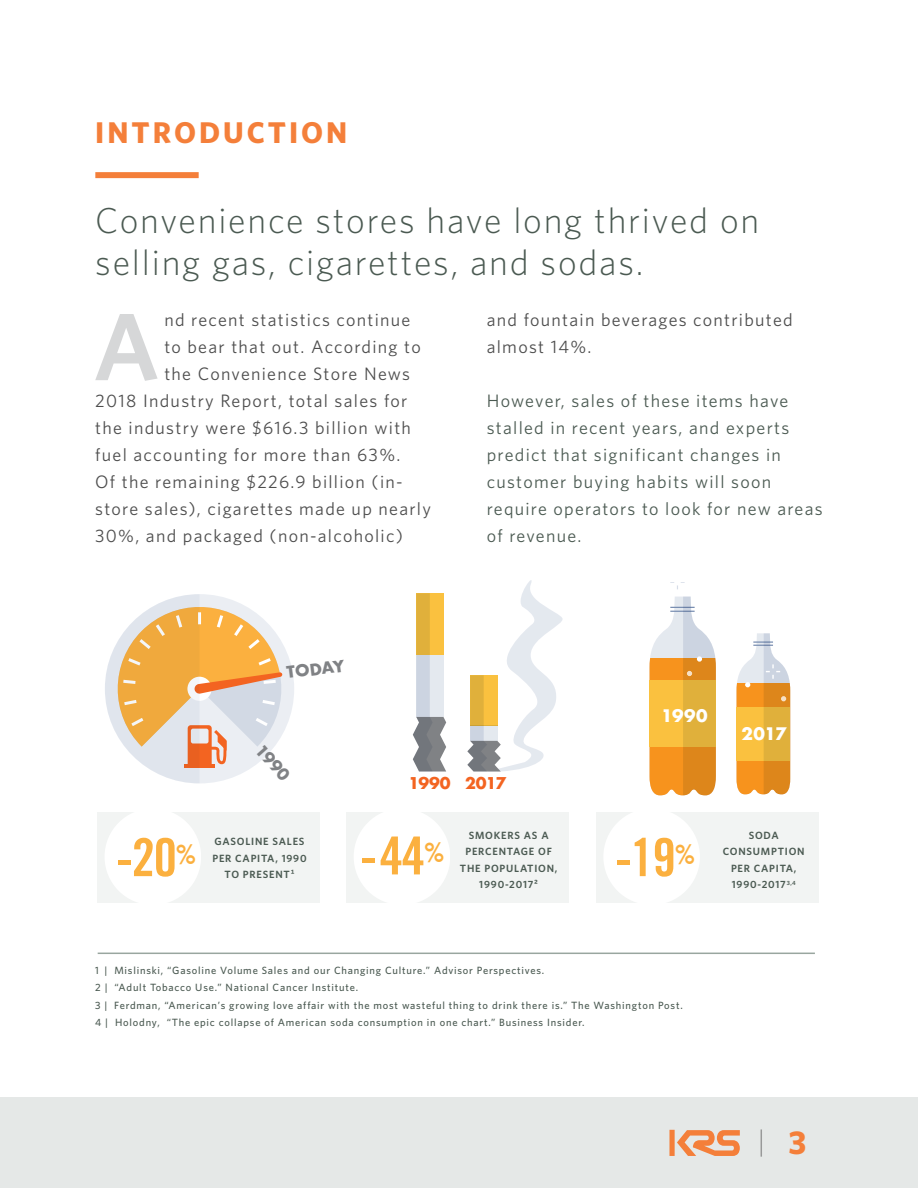
<style>
.page{position:relative;width:918px;height:1188px;background:#fff}
.page>*{position:absolute;margin:0;border:0;box-sizing:border-box;transform-origin:0 0}
.BODY_COPY{font:600 95.4px "Whitney";color:#d6d7d8}
.GRAPHIC__STATS{font:52.5px "Trade Gothic LT Bold Cond Twenty";color:#fbb03f}
.HIGHLIGHT__PHRASE{font:300 36px/42px "Whitney";letter-spacing:.05em;color:#4b5a52}
.t1{font:700 33px "Whitney";color:#f47f3a}
.CHAPTER_TITLE{font:700 30px "Whitney";letter-spacing:.1em;color:#f47f3a}
.BODY_COPY-2{font:18px/27px "Whitney";letter-spacing:.07em;color:#4d4d4d}
.BODY_COPY-3{font:18px/27px "Whitney";letter-spacing:.07em;color:#4b5a52}
.t2{font:700 16.8px "Futura";color:#fff}
.t3{font:700 15.75px "Futura";color:#808285}
.t4{font:700 15.75px "Futura";letter-spacing:-.025em;color:#f36421}
.FOOTNOTE{font:500 10.5px "Whitney";letter-spacing:.075em;color:#4b5a52}
.GRAPHICS__LABELS{font:600 10.5px/16.5px "Whitney";letter-spacing:.075em;color:#4b5a52;text-align:center}
</style>
<div class="page">
<div style="left:0;top:1098px;width:918px;height:90px;background:#e5e8e7"></div>
<div style="left:669px;top:1130px;width:6px;height:26px;background:#f47f3a"></div>
<svg style="left:677px;top:1130px;width:63px;height:26px"></svg>
<svg style="left:761px;top:1129px;width:1px;height:28px"></svg>
<div style="left:98px;top:812px;width:103px;height:91px;background:#f2f4f3"></div>
<div style="left:347px;top:812px;width:103px;height:91px;background:#f2f4f3"></div>
<div style="left:596px;top:812px;width:104px;height:91px;background:#f2f4f3"></div>
<div style="left:105px;top:808px;width:96px;height:97px;background:#fff;border-radius:50%"></div>
<div style="left:354px;top:808px;width:96px;height:97px;background:#fff;border-radius:50%"></div>
<div style="left:603px;top:808px;width:97px;height:97px;background:#fff;border-radius:50%"></div>
<div style="left:95px;top:172px;width:104px;height:6px;background:#f47f3a"></div>
<div style="left:201px;top:812px;width:118px;height:91px;background:#f2f4f3"></div>
<div style="left:450px;top:812px;width:118px;height:91px;background:#f2f4f3"></div>
<div style="left:700px;top:812px;width:118px;height:91px;background:#f2f4f3"></div>
<hr style="left:98px;top:953px;width:717px;height:1px;background:#99a69f">
<div style="left:105px;top:594px;width:189px;height:189px;background:#ebeef3;border-radius:50%"></div>
<svg style="left:105px;top:594px;width:177px;height:189px"></svg>
<svg style="left:413px;top:593px;width:33px;height:179px"></svg>
<svg style="left:467px;top:580px;width:96px;height:192px"></svg>
<svg style="left:650px;top:597px;width:66px;height:198px;background:#eaba6b"></svg>
<svg style="left:670px;top:582px;width:15px;height:7px"></svg>
<svg style="left:736px;top:633px;width:54px;height:161px"></svg>
<p class="CHAPTER_TITLE" style="left:95px;top:112px;width:254px">INTRODUCTION</p>
<p class="HIGHLIGHT__PHRASE" style="left:95px;top:198px;width:666px">Convenience stores have long thrived on selling gas, cigarettes, and sodas.</p>
<p class="BODY_COPY-2" style="left:487px;top:306px;width:307px">and fountain beverages contributed almost 14%.</p>
<p class="BODY_COPY" style="left:93px;top:284px;width:68px">A</p>
<p class="BODY_COPY-2" style="left:164px;top:306px;width:248px">nd recent statistics continue</p>
<p class="BODY_COPY-2" style="left:164px;top:333px;width:258px">to bear that out. According to</p>
<p class="BODY_COPY-2" style="left:164px;top:360px;width:247px">the Convenience Store News</p>
<p class="BODY_COPY-2" style="left:95px;top:387px;width:314px">2018 Industry Report, total sales for</p>
<p class="BODY_COPY-2" style="left:95px;top:414px;width:317px">the industry were $616.3 billion with</p>
<p class="BODY_COPY-2" style="left:95px;top:441px;width:307px">fuel accounting for more than 63%.</p>
<p class="BODY_COPY-2" style="left:95px;top:468px;width:309px">Of the remaining $226.9 billion (in-</p>
<p class="BODY_COPY-2" style="left:95px;top:495px;width:337px">store sales), cigarettes made up nearly</p>
<p class="BODY_COPY-2" style="left:95px;top:522px;width:309px">30%, and packaged (non-alcoholic)</p>
<p class="BODY_COPY-3" style="left:487px;top:387px;width:337px">However, sales of these items have stalled in recent years, and experts predict that significant changes in customer buying habits will soon require operators to look for new areas of revenue.</p>
<p class="t3" style="left:285px;top:661px;width:60px;rotate:-7deg">TODAY</p>
<p class="t3" style="left:267px;top:739px;width:44px;rotate:48deg">1990</p>
<p class="t4" style="left:408px;top:772px;width:99px">1990 2017</p>
<p class="t2" style="left:661px;top:703px;width:48px">1990</p>
<p class="t2" style="left:741px;top:721px;width:47px">2017</p>
<p class="GRAPHICS__LABELS" style="left:212px;top:833px;width:96px">GASOLINE SALES<br>PER CAPITA, 1990<br>TO PRESENT¹</p>
<p class="GRAPHICS__LABELS" style="left:460px;top:826px;width:99px">SMOKERS AS A<br>PERCENTAGE OF<br>THE POPULATION,<br>1990-2017²</p>
<p class="GRAPHICS__LABELS" style="left:723px;top:826px;width:83px">SODA<br>CONSUMPTION<br>PER CAPITA,<br>1990-2017<sup>3,4</sup></p>
<p class="GRAPHIC__STATS" style="left:116px;top:826px;width:83px">-20<sup>%</sup></p>
<p class="GRAPHIC__STATS" style="left:360px;top:824px;width:87px">-44<sup>%</sup></p>
<p class="GRAPHIC__STATS" style="left:614px;top:826px;width:83px">-19<sup>%</sup></p>
<p class="FOOTNOTE" style="left:95px;top:964px;width:450px">1 | Mislinski, “Gasoline Volume Sales and our Changing Culture.” Advisor Perspectives.</p>
<p class="FOOTNOTE" style="left:95px;top:981px;width:264px">2 | “Adult Tobacco Use.” National Cancer Institute.</p>
<p class="FOOTNOTE" style="left:95px;top:998px;width:589px">3 | Ferdman, “American’s growing love affair with the most wasteful thing to drink there is.” The Washington Post.</p>
<p class="FOOTNOTE" style="left:95px;top:1015px;width:491px">4 | Holodny, “The epic collapse of American soda consumption in one chart.” Business Insider.</p>
<h3 class="t1" style="left:788px;top:1121px;width:19px">3</h3>
</div>
